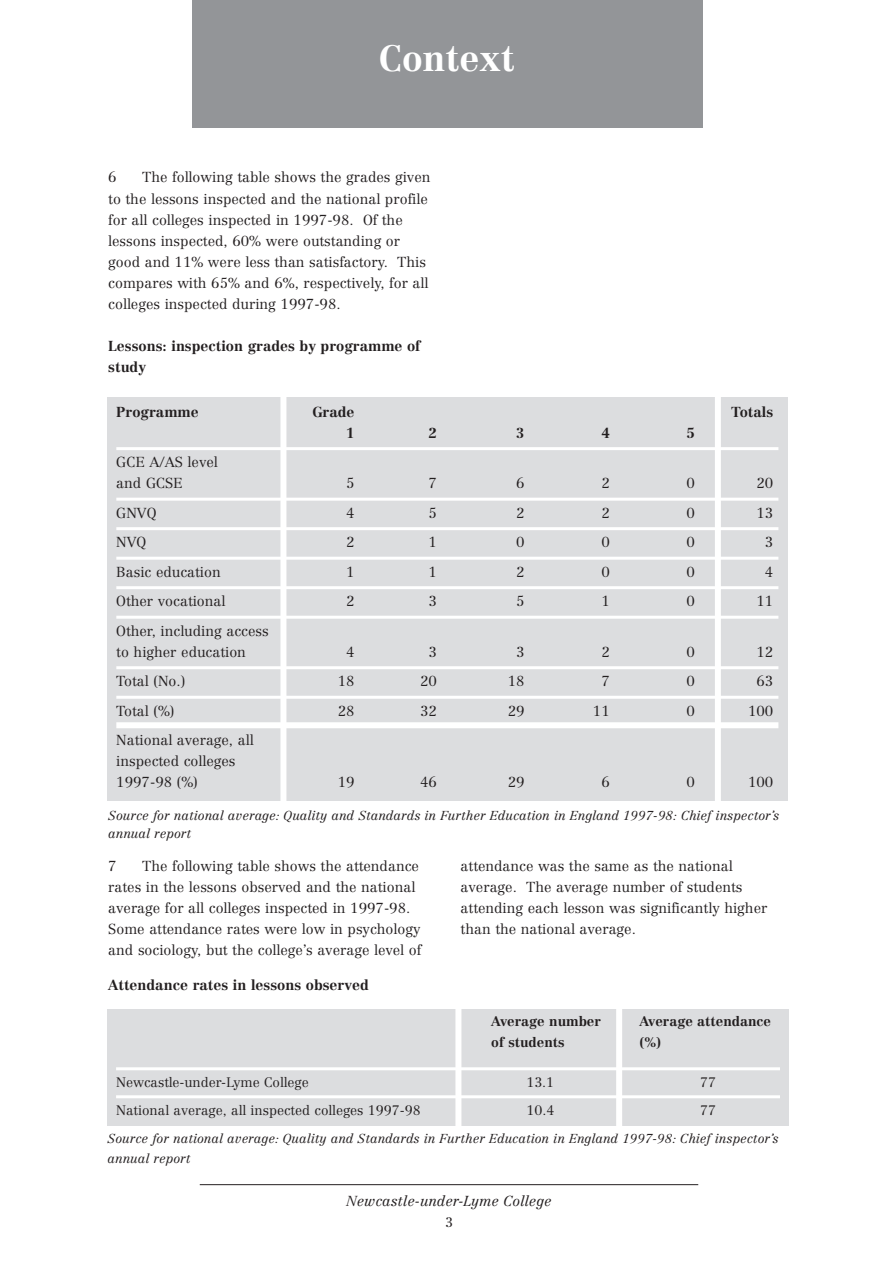
<style>
.page{position:relative;width:893px;height:1262px;background:#fff}
.page>*{position:absolute;margin:0;border:0;box-sizing:border-box;transform-origin:0 0}
.t1{font:700 36px "Centennial";color:#fff}
.t2{font:300 14.25px/21px "Centennial";color:#231f20}
.t3{font:700 14.25px/21px "Centennial";color:#231f20}
.t4{font:italic 300 14.25px "Centennial";color:#231f20}
.t5{font:300 13.5px "Centennial";color:#231f20}
.t6{font:700 13.5px "Centennial";color:#231f20}
.t7{font:italic 300 12.75px/18px "Centennial";color:#231f20}
</style>
<div class="page">
<div style="left:107px;top:397px;width:680px;height:403px;background:#dcdddf"></div>
<hr style="left:116px;top:447px;width:662px;height:3px;background:#fff">
<hr style="left:116px;top:497px;width:662px;height:3px;background:#fff">
<hr style="left:116px;top:527px;width:662px;height:3px;background:#fff">
<hr style="left:116px;top:556px;width:662px;height:3px;background:#fff">
<hr style="left:116px;top:586px;width:662px;height:3px;background:#fff">
<hr style="left:116px;top:615px;width:662px;height:3px;background:#fff">
<hr style="left:116px;top:666px;width:662px;height:3px;background:#fff">
<hr style="left:116px;top:695px;width:662px;height:3px;background:#fff">
<div style="left:116px;top:722px;width:662px;height:6px;background:#fff"></div>
<hr style="left:200px;top:1184px;width:498px;height:1px;background:#231f20">
<div style="left:192px;top:0;width:510px;height:128px;background:#939598"></div>
<div style="left:280px;top:391px;width:6px;height:413px;background:#fff"></div>
<div style="left:714px;top:391px;width:6px;height:414px;background:#fff"></div>
<div style="left:107px;top:1009px;width:681px;height:116px;background:#dcdddf"></div>
<hr style="left:116px;top:1067px;width:664px;height:3px;background:#fff">
<hr style="left:116px;top:1095px;width:664px;height:3px;background:#fff">
<div style="left:455px;top:1001px;width:6px;height:130px;background:#fff"></div>
<div style="left:616px;top:1003px;width:6px;height:130px;background:#fff"></div>
<h1 class="t1" style="left:379px;top:44px;width:138px">Context</h1>
<p class="t2" style="left:108px;top:168px;width:324px;text-indent:34px">The following table shows the grades given to the lessons inspected and the national profile for all colleges inspected in 1997-98. Of the lessons inspected, 60% were outstanding or good and 11% were less than satisfactory. This compares with 65% and 6%, respectively, for all colleges inspected during 1997-98.</p>
<p class="t3" style="left:108px;top:336px;width:314px">Lessons: inspection grades by programme of study</p>
<p class="t2" style="left:108px;top:168px;width:10px">6</p>
<p class="t3" style="left:116px;top:402px;width:84px">Programme</p>
<p class="t3" style="left:312px;top:402px;width:44px">Grade</p>
<p class="t3" style="left:731px;top:402px;width:44px">Totals</p>
<p class="t3" style="left:346px;top:423px;width:10px">1</p>
<p class="t3" style="left:428px;top:423px;width:10px">2</p>
<p class="t3" style="left:516px;top:423px;width:10px">3</p>
<p class="t3" style="left:601px;top:423px;width:10px">4</p>
<p class="t3" style="left:686px;top:423px;width:10px">5</p>
<p class="t2" style="left:116px;top:453px;width:103px">GCE A/AS level and GCSE</p>
<p class="t2" style="left:346px;top:474px;width:10px">5</p>
<p class="t2" style="left:428px;top:474px;width:10px">7</p>
<p class="t2" style="left:516px;top:474px;width:10px">6</p>
<p class="t2" style="left:601px;top:474px;width:10px">2</p>
<p class="t2" style="left:686px;top:474px;width:10px">0</p>
<p class="t2" style="left:756px;top:474px;width:18px">20</p>
<p class="t2" style="left:116px;top:503px;width:42px">GNVQ</p>
<p class="t2" style="left:346px;top:503px;width:10px">4</p>
<p class="t2" style="left:428px;top:503px;width:10px">5</p>
<p class="t2" style="left:516px;top:503px;width:10px">2</p>
<p class="t2" style="left:601px;top:503px;width:10px">2</p>
<p class="t2" style="left:686px;top:503px;width:10px">0</p>
<p class="t2" style="left:756px;top:503px;width:18px">13</p>
<p class="t2" style="left:116px;top:533px;width:32px">NVQ</p>
<p class="t2" style="left:346px;top:533px;width:10px">2</p>
<p class="t2" style="left:428px;top:533px;width:10px">1</p>
<p class="t2" style="left:516px;top:533px;width:10px">0</p>
<p class="t2" style="left:601px;top:533px;width:10px">0</p>
<p class="t2" style="left:686px;top:533px;width:10px">0</p>
<p class="t2" style="left:764px;top:533px;width:10px">3</p>
<p class="t2" style="left:116px;top:562px;width:106px">Basic education</p>
<p class="t2" style="left:346px;top:562px;width:10px">1</p>
<p class="t2" style="left:428px;top:562px;width:10px">1</p>
<p class="t2" style="left:516px;top:562px;width:10px">2</p>
<p class="t2" style="left:601px;top:562px;width:10px">0</p>
<p class="t2" style="left:686px;top:562px;width:10px">0</p>
<p class="t2" style="left:764px;top:562px;width:10px">4</p>
<p class="t2" style="left:116px;top:592px;width:111px">Other vocational</p>
<p class="t2" style="left:346px;top:592px;width:10px">2</p>
<p class="t2" style="left:428px;top:592px;width:10px">3</p>
<p class="t2" style="left:516px;top:592px;width:10px">5</p>
<p class="t2" style="left:601px;top:592px;width:10px">1</p>
<p class="t2" style="left:686px;top:592px;width:10px">0</p>
<p class="t2" style="left:756px;top:592px;width:18px">11</p>
<p class="t2" style="left:116px;top:621px;width:154px">Other, including access to higher education</p>
<p class="t2" style="left:346px;top:642px;width:10px">4</p>
<p class="t2" style="left:428px;top:642px;width:10px">3</p>
<p class="t2" style="left:516px;top:642px;width:10px">3</p>
<p class="t2" style="left:601px;top:642px;width:10px">2</p>
<p class="t2" style="left:686px;top:642px;width:10px">0</p>
<p class="t2" style="left:756px;top:642px;width:18px">12</p>
<p class="t2" style="left:116px;top:672px;width:70px">Total (No.)</p>
<p class="t2" style="left:338px;top:672px;width:18px">18</p>
<p class="t2" style="left:420px;top:672px;width:18px">20</p>
<p class="t2" style="left:508px;top:672px;width:18px">18</p>
<p class="t2" style="left:601px;top:672px;width:10px">7</p>
<p class="t2" style="left:686px;top:672px;width:10px">0</p>
<p class="t2" style="left:756px;top:672px;width:18px">63</p>
<p class="t2" style="left:116px;top:701px;width:60px">Total (%)</p>
<p class="t2" style="left:338px;top:701px;width:18px">28</p>
<p class="t2" style="left:420px;top:701px;width:18px">32</p>
<p class="t2" style="left:508px;top:701px;width:18px">29</p>
<p class="t2" style="left:593px;top:701px;width:18px">11</p>
<p class="t2" style="left:686px;top:701px;width:10px">0</p>
<p class="t2" style="left:748px;top:701px;width:27px">100</p>
<p class="t2" style="left:116px;top:731px;width:139px">National average, all inspected colleges<br>1997-98 (%)</p>
<p class="t2" style="left:338px;top:773px;width:18px">19</p>
<p class="t2" style="left:420px;top:773px;width:18px">46</p>
<p class="t2" style="left:508px;top:773px;width:18px">29</p>
<p class="t2" style="left:601px;top:773px;width:10px">6</p>
<p class="t2" style="left:686px;top:773px;width:10px">0</p>
<p class="t2" style="left:748px;top:773px;width:27px">100</p>
<p class="t7" style="left:108px;top:807px;width:672px">Source for national average: Quality and Standards in Further Education in England 1997-98: Chief inspector’s annual report</p>
<p class="t2" style="left:108px;top:856px;width:10px">7</p>
<p class="t2" style="left:108px;top:856px;width:314px;text-indent:34px">The following table shows the attendance rates in the lessons observed and the national average for all colleges inspected in 1997-98.<br>Some attendance rates were low in psychology and sociology, but the college’s average level of</p>
<p class="t2" style="left:460px;top:856px;width:308px">attendance was the same as the national average. The average number of students attending each lesson was significantly higher than the national average.</p>
<p class="t3" style="left:108px;top:975px;width:262px">Attendance rates in lessons observed</p>
<p class="t6" style="left:491px;top:1015px;width:111px">Average number</p>
<p class="t6" style="left:639px;top:1015px;width:133px">Average attendance</p>
<p class="t6" style="left:491px;top:1036px;width:75px">of students</p>
<p class="t6" style="left:639px;top:1036px;width:23px">(%)</p>
<p class="t5" style="left:116px;top:1077px;width:194px">Newcastle-under-Lyme College</p>
<p class="t5" style="left:526px;top:1077px;width:29px">13.1</p>
<p class="t5" style="left:700px;top:1077px;width:17px">77</p>
<p class="t5" style="left:116px;top:1105px;width:306px">National average, all inspected colleges 1997-98</p>
<p class="t5" style="left:526px;top:1105px;width:29px">10.4</p>
<p class="t5" style="left:700px;top:1105px;width:17px">77</p>
<p class="t7" style="left:108px;top:1130px;width:672px;line-height:19.5px">Source for national average: Quality and Standards in Further Education in England 1997-98: Chief inspector’s annual report</p>
<p class="t4" style="left:346px;top:1195px;width:206px">Newcastle-under-Lyme College</p>
<p class="t5" style="left:445px;top:1216px;width:9px">3</p>
</div>
